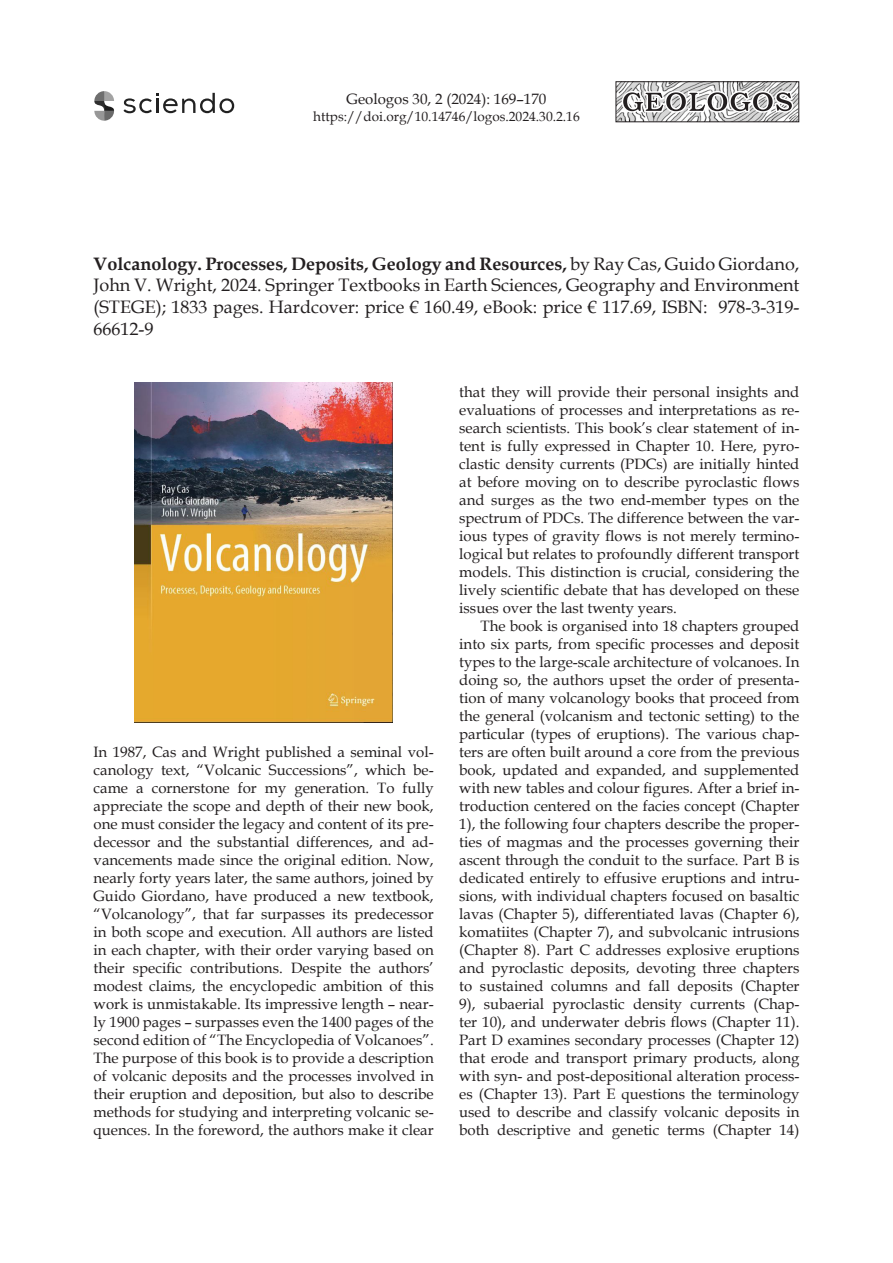
<style>
.page{position:relative;width:893px;height:1263px;background:#fff}
.page>*{position:absolute;margin:0;border:0;box-sizing:border-box;transform-origin:0 0}
.Book_tytuł{font:18px/21.6px "Book Antiqua";color:#231f20;text-align:justify}
.pierwszy{font:15px/18px "Book Antiqua";color:#231f20;text-align:justify}
.doi{font:13.5px "Book Antiqua";color:#231f20}
.s1{font-weight:700}
</style>
<div class="page">
<img style="left:618px;top:83px;width:179px;height:37px">
<div style="left:616px;top:81px;width:183px;height:41px;border:1px solid #231f20"></div>
<svg style="left:621px;top:90px;width:173px;height:24px"></svg>
<svg style="left:94px;top:91px;width:20px;height:30px"></svg>
<svg style="left:123px;top:93px;width:111px;height:20px"></svg>
<img style="left:135px;top:383px;width:257px;height:340px">
<p class="pierwszy" style="left:347px;top:90px;width:201px">Geologos 30, 2 (2024): 169–170</p>
<p class="doi" style="left:313px;top:107px;width:268px">https://doi.org/10.14746/logos.2024.30.2.16</p>
<p class="Book_tytuł" style="left:94px;top:252px;width:707px"><span class="s1">Volcanology. Processes, Deposits, Geology and Resources,</span> by Ray Cas, Guido Giordano, John V. Wright, 2024. Springer Textbooks in Earth Sciences, Geography and Environment (STEGE); 1833 pages. Hardcover: price € 160.49, eBook: price € 117.69, ISBN: 978-3-319- 66612-9</p>
<p class="pierwszy" style="left:94px;top:742px;width:342px">In 1987, Cas and Wright published a seminal vol&shy;canology text, “Volcanic Successions”, which be&shy;came a cornerstone for my generation. To fully appreciate the scope and depth of their new book, one must consider the legacy and content of its pre&shy;decessor and the substantial differences, and ad&shy;vancements made since the original edition. Now, nearly forty years later, the same authors, joined by Guido Giordano, have produced a new textbook, “Volcanology”, that far surpasses its predecessor in both scope and execution. All authors are listed in each chapter, with their order varying based on their specific contributions. Despite the authors’ modest claims, the encyclopedic ambition of this work is unmistakable. Its impressive length – near&shy;ly 1900 pages – surpasses even the 1400 pages of the second edition of “The Encyclopedia of Volcanoes”.<br>The purpose of this book is to provide a description of volcanic deposits and the processes involved in their eruption and deposition, but also to describe methods for studying and interpreting volcanic se&shy;quences. In the foreword, the authors make it clear</p>
<p class="pierwszy" style="left:459px;top:382px;width:342px">that they will provide their personal insights and evaluations of processes and interpretations as re&shy;search scientists. This book’s clear statement of in&shy;tent is fully expressed in Chapter 10. Here, pyro&shy;clastic density currents (PDCs) are initially hinted at before moving on to describe pyroclastic flows and surges as the two end-member types on the spectrum of PDCs. The difference between the var&shy;ious types of gravity flows is not merely termino&shy;logical but relates to profoundly different transport models. This distinction is crucial, considering the lively scientific debate that has developed on these issues over the last twenty years.</p>
<p class="pierwszy" style="left:459px;top:616px;width:342px;text-indent:21px">The book is organised into 18 chapters grouped into six parts, from specific processes and deposit types to the large-scale architecture of volcanoes. In doing so, the authors upset the order of presenta&shy;tion of many volcanology books that proceed from the general (volcanism and tectonic setting) to the particular (types of eruptions). The various chap&shy;ters are often built around a core from the previous book, updated and expanded, and supplemented with new tables and colour figures. After a brief in&shy;troduction centered on the facies concept (Chapter 1), the following four chapters describe the proper&shy;ties of magmas and the processes governing their ascent through the conduit to the surface. Part B is dedicated entirely to effusive eruptions and intru&shy;sions, with individual chapters focused on basaltic lavas (Chapter 5), differentiated lavas (Chapter 6), komatiites (Chapter 7), and subvolcanic intrusions (Chapter 8). Part C addresses explosive eruptions and pyroclastic deposits, devoting three chapters to sustained columns and fall deposits (Chapter 9), subaerial pyroclastic density currents (Chap&shy;ter 10), and underwater debris flows (Chapter 11).<br>Part D examines secondary processes (Chapter 12) that erode and transport primary products, along with syn- and post-depositional alteration process&shy;es (Chapter 13). Part E questions the terminology used to describe and classify volcanic deposits in both descriptive and genetic terms (Chapter 14)</p>
</div>
